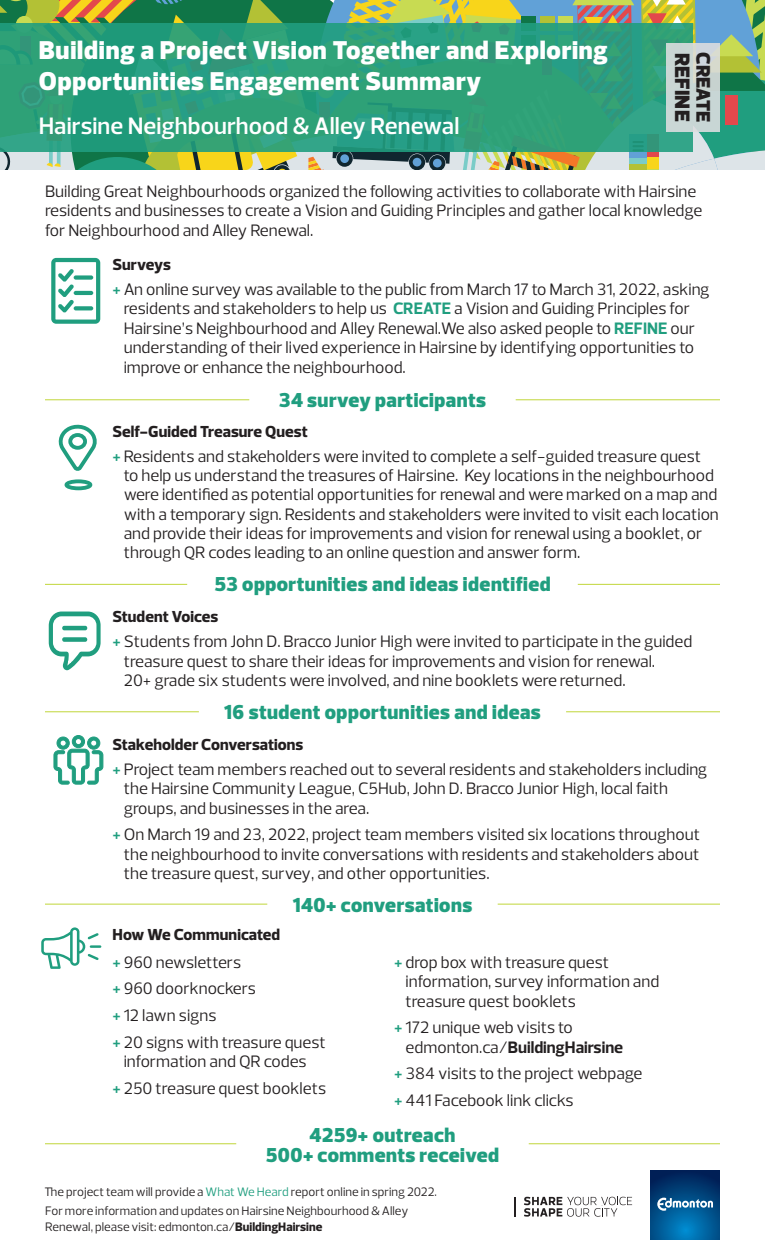
<style>
.page{position:relative;width:765px;height:1260px;background:#fff}
.page>*{position:absolute;margin:0;border:0;box-sizing:border-box;transform-origin:0 0}
.PE_Body_Small_Poster{font:900 26.25px "Prelo";letter-spacing:.03em;color:#fff}
.PE_Body_Small_Poster-2{font:600 24.25px "Prelo";color:#fff}
.t1{font:900 21.25px "Prelo";letter-spacing:.015em;color:#231f20}
.t2{font:900 20.5px "Prelo";letter-spacing:.025em;color:#209e7f}
.t3{font:900 20px "Prelo";color:#231f20}
.bullet_2{font:16.88px/19.4px "Prelo";color:#231f20}
.subhead{font:800 16.25px "Prelo";letter-spacing:.005em;color:#231f20}
.body{font:12.5px/16.2px "Prelo";color:#231f20}
.s1{font-weight:600;color:#209e7f}
.s2{font-weight:700;color:#fff}
.s3{font-weight:700}
.s4{color:#209e7f}
.s5{font-weight:800}
</style>
<div class="page">
<svg style="left:524px;top:1197px;width:108px;height:20px"></svg>
<hr style="left:514px;top:1197px;width:2px;height:20px;background:#231f20">
<svg style="left:651px;top:1170px;width:69px;height:70px;background:#004a85"></svg>
<svg style="left:657px;top:1198px;width:56px;height:13px"></svg>
<hr style="left:45px;top:711px;width:154px;height:1px;background:#c8db52">
<hr style="left:566px;top:711px;width:154px;height:1px;background:#c8db52">
<svg style="left:48px;top:611px;width:53px;height:60px"></svg>
<div style="left:61px;top:625px;width:28px;height:7px;background:#209e7f;border-radius:3px"></div>
<div style="left:60px;top:623px;width:30px;height:10px;border:2px solid #fff;border-radius:3px"></div>
<div style="left:61px;top:636px;width:28px;height:7px;background:#209e7f;border-radius:3px"></div>
<div style="left:60px;top:635px;width:30px;height:9px;border:2px solid #fff;border-radius:3px"></div>
<hr style="left:578px;top:584px;width:142px;height:1px;background:#c8db52">
<hr style="left:45px;top:584px;width:142px;height:1px;background:#c8db52">
<svg style="left:54px;top:735px;width:49px;height:49px"></svg>
<hr style="left:498px;top:904px;width:222px;height:1px;background:#c8db52">
<hr style="left:45px;top:904px;width:222px;height:1px;background:#c8db52">
<hr style="left:529px;top:1143px;width:191px;height:1px;background:#c8db52">
<hr style="left:45px;top:1143px;width:191px;height:1px;background:#c8db52">
<svg style="left:41px;top:927px;width:60px;height:42px"></svg>
<hr style="left:516px;top:399px;width:204px;height:1px;background:#c8db52">
<hr style="left:45px;top:399px;width:204px;height:1px;background:#c8db52">
<div style="left:65px;top:479px;width:27px;height:11px;border:4px solid #209e7f;border-radius:50%"></div>
<svg style="left:58px;top:425px;width:39px;height:46px"></svg>
<svg style="left:51px;top:258px;width:49px;height:66px"></svg>
<svg style="left:0;top:0;width:765px;height:169px;background:#8aaa73"></svg>
<svg style="left:0;top:23px;width:693px;height:128px;background:#2c9f7b"></svg>
<div style="left:667px;top:43px;width:53px;height:88px;background:linear-gradient(to right,#c9d6d5,#ccd6d5)"></div>
<p class="PE_Body_Small_Poster" style="left:39px;top:34px;width:571px">Building a Project Vision Together and Exploring</p>
<p class="PE_Body_Small_Poster" style="left:39px;top:65px;width:444px">Opportunities Engagement Summary</p>
<p class="PE_Body_Small_Poster-2" style="left:39px;top:111px;width:422px">Hairsine Neighbourhood &amp; Alley Renewal</p>
<p class="t1" style="left:695px;top:53px;width:70px;rotate:90deg">REFINE</p>
<p class="t3" style="left:715px;top:52px;width:71px;rotate:90deg">CREATE</p>
<p class="bullet_2" style="left:45px;top:182px;width:659px">Building Great Neighbourhoods organized the following activities to collaborate with Hairsine residents and businesses to create a Vision and Guiding Principles and gather local knowledge for Neighbourhood and Alley Renewal.</p>
<p class="subhead" style="left:112px;top:255px;width:60px">Surveys</p>
<p class="bullet_2" style="left:124px;top:280px;width:587px;text-indent:-11px"><span class="s1">+</span> An online survey was available to the public from March 17 to March 31, 2022, asking residents and stakeholders to help us <span class="s2">CREATE</span> a Vision and Guiding Principles for Hairsine’s Neighbourhood and Alley Renewal.We also asked people to <span class="s2">REFINE</span> our understanding of their lived experience in Hairsine by identifying opportunities to improve or enhance the neighbourhood.</p>
<p class="t2" style="left:279px;top:388px;width:209px">34 survey participants</p>
<p class="subhead" style="left:112px;top:421px;width:197px">Self-Guided Treasure Quest</p>
<p class="bullet_2" style="left:124px;top:446px;width:597px;text-indent:-11px"><span class="s1">+</span> Residents and stakeholders were invited to complete a self-guided treasure quest to help us understand the treasures of Hairsine. Key locations in the neighbourhood were identified as potential opportunities for renewal and were marked on a map and with a temporary sign. Residents and stakeholders were invited to visit each location and provide their ideas for improvements and vision for renewal using a booklet, or through QR codes leading to an online question and answer form.</p>
<p class="t2" style="left:214px;top:572px;width:338px">53 opportunities and ideas identified</p>
<p class="subhead" style="left:112px;top:607px;width:107px">Student Voices</p>
<p class="bullet_2" style="left:124px;top:632px;width:570px;text-indent:-11px"><span class="s1">+</span> Students from John D. Bracco Junior High were invited to participate in the guided treasure quest to share their ideas for improvements and vision for renewal.<br>20+ grade six students were involved, and nine booklets were returned.</p>
<p class="t2" style="left:224px;top:700px;width:318px">16 student opportunities and ideas</p>
<p class="subhead" style="left:112px;top:734px;width:192px">Stakeholder Conversations</p>
<p class="bullet_2" style="left:124px;top:760px;width:585px;text-indent:-11px"><span class="s1">+</span> Project team members reached out to several residents and stakeholders including the Hairsine Community League, C5Hub, John D. Bracco Junior High, local faith groups, and businesses in the area.</p>
<p class="bullet_2" style="left:124px;top:825px;width:578px;text-align:justify;text-indent:-11px"><span class="s1">+</span> On March 19 and 23, 2022, project team members visited six locations throughout the neighbourhood to invite conversations with residents and stakeholders about the treasure quest, survey, and other opportunities.</p>
<p class="t2" style="left:293px;top:892px;width:181px">140+ conversations</p>
<p class="subhead" style="left:112px;top:924px;width:169px">How We Communicated</p>
<p class="bullet_2" style="left:112px;top:953px;width:130px"><span class="s1">+</span> 960 newsletters</p>
<p class="bullet_2" style="left:112px;top:979px;width:145px"><span class="s1">+</span> 960 doorknockers</p>
<p class="bullet_2" style="left:112px;top:1006px;width:106px"><span class="s1">+</span> 12 lawn signs</p>
<p class="bullet_2" style="left:112px;top:1032px;width:215px;text-align:center"><span class="s1">+</span> 20 signs with treasure quest information and QR codes</p>
<p class="bullet_2" style="left:112px;top:1078px;width:215px"><span class="s1">+</span> 250 treasure quest booklets</p>
<p class="bullet_2" style="left:405px;top:953px;width:255px;text-indent:-11px"><span class="s1">+</span> drop box with treasure quest information, survey information and treasure quest booklets</p>
<p class="bullet_2" style="left:405px;top:1018px;width:219px;text-indent:-11px"><span class="s1">+</span> 172 unique web visits to edmonton.ca/<span class="s3">BuildingHairsine</span></p>
<p class="bullet_2" style="left:394px;top:1064px;width:250px"><span class="s1">+</span> 384 visits to the project webpage</p>
<p class="bullet_2" style="left:394px;top:1090px;width:181px"><span class="s1">+</span> 441 Facebook link clicks</p>
<p class="t2" style="left:310px;top:1122px;width:147px">4259+ outreach</p>
<p class="t2" style="left:266px;top:1142px;width:235px">500+ comments received</p>
<p class="body" style="left:44px;top:1183px;width:394px">The project team will provide a <span class="s4">What We Heard</span> report online in spring 2022.</p>
<p class="body" style="left:45px;top:1203px;width:365px">For more information and updates on Hairsine Neighbourhood &amp; Alley<br>Renewal, please visit: edmonton.ca/<span class="s5">BuildingHairsine</span></p>
</div>
